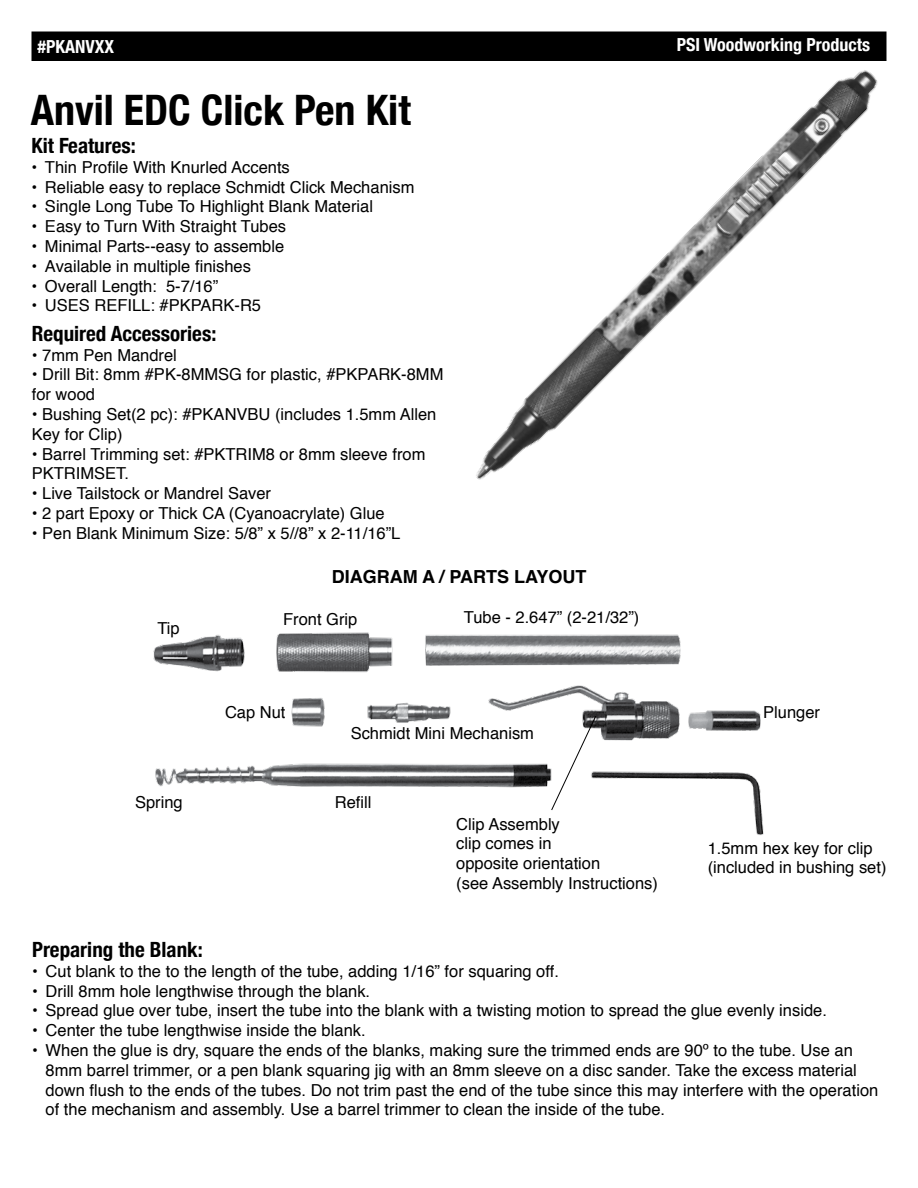
<style>
.page{position:relative;width:918px;height:1188px;background:#fff}
.page>*{position:absolute;margin:0;border:0;box-sizing:border-box;transform-origin:0 0}
.t1{font:700 condensed 42px "Helvetica Neue";color:#000}
.t2{font:700 condensed 21px "Helvetica Neue";color:#000}
.t3{font:700 condensed 18px "Helvetica Neue";color:#fff}
.t4{font:700 18px "Helvetica";color:#000}
.t5{font:16.5px/19.8px "Helvetica";color:#000}
</style>
<div class="page">
<img style="left:153px;top:632px;width:611px;height:203px">
<div style="left:32px;top:32px;width:854px;height:28px;background:#000"></div>
<div style="left:32px;top:32px;width:854px;height:29px;border:2px solid #000"></div>
<img style="left:439px;top:38px;width:448px;height:442px">
<svg style="left:551px;top:715px;width:46px;height:96px"></svg>
<p class="t3" style="left:38px;top:32px;width:78px">#PKANVXX</p>
<p class="t3" style="left:677px;top:29px;width:195px">PSI Woodworking Products</p>
<h1 class="t1" style="left:31px;top:75px;width:382px">Anvil EDC Click Pen Kit</h1>
<p class="t2" style="left:32px;top:128px;width:106px">Kit Features:</p>
<p class="t5" style="left:31px;top:158px;width:260px">• Thin Profile With Knurled Accents</p>
<p class="t5" style="left:31px;top:177px;width:385px">• Reliable easy to replace Schmidt Click Mechanism</p>
<p class="t5" style="left:31px;top:197px;width:343px">• Single Long Tube To Highlight Blank Material</p>
<p class="t5" style="left:31px;top:217px;width:256px">• Easy to Turn With Straight Tubes</p>
<p class="t5" style="left:31px;top:237px;width:254px">• Minimal Parts--easy to assemble</p>
<p class="t5" style="left:31px;top:257px;width:221px">• Available in multiple finishes</p>
<p class="t5" style="left:31px;top:276px;width:188px">• Overall Length: 5-7/16”</p>
<p class="t5" style="left:31px;top:296px;width:231px">• USES REFILL: #PKPARK-R5</p>
<p class="t2" style="left:32px;top:316px;width:186px">Required Accessories:</p>
<p class="t5" style="left:32px;top:345px;width:147px">• 7mm Pen Mandrel</p>
<p class="t5" style="left:32px;top:365px;width:413px">• Drill Bit: 8mm #PK-8MMSG for plastic, #PKPARK-8MM for wood</p>
<p class="t5" style="left:32px;top:405px;width:406px">• Bushing Set(2 pc): #PKANVBU (includes 1.5mm Allen<br>Key for Clip)</p>
<p class="t5" style="left:32px;top:444px;width:395px">• Barrel Trimming set: #PKTRIM8 or 8mm sleeve from<br>PKTRIMSET.</p>
<p class="t5" style="left:32px;top:484px;width:241px">• Live Tailstock or Mandrel Saver</p>
<p class="t5" style="left:32px;top:504px;width:355px">• 2 part Epoxy or Thick CA (Cyanoacrylate) Glue</p>
<p class="t5" style="left:32px;top:524px;width:370px">• Pen Blank Minimum Size: 5/8” x 5//8” x 2-11/16”L</p>
<p class="t5" style="left:158px;top:619px;width:24px">Tip</p>
<p class="t4" style="left:332px;top:563px;width:256px">DIAGRAM A / PARTS LAYOUT</p>
<p class="t5" style="left:283px;top:610px;width:76px">Front Grip</p>
<p class="t5" style="left:464px;top:608px;width:177px">Tube - 2.647” (2-21/32”)</p>
<p class="t5" style="left:225px;top:702px;width:62px">Cap Nut</p>
<p class="t5" style="left:351px;top:724px;width:185px">Schmidt Mini Mechanism</p>
<p class="t5" style="left:135px;top:793px;width:49px">Spring</p>
<p class="t5" style="left:335px;top:793px;width:38px">Refill</p>
<p class="t5" style="left:456px;top:814px;width:203px">Clip Assembly<br>clip comes in<br>opposite orientation<br>(see Assembly Instructions)</p>
<p class="t5" style="left:763px;top:702px;width:58px">Plunger</p>
<p class="t5" style="left:708px;top:839px;width:180px">1.5mm hex key for clip (included in bushing set)</p>
<p class="t2" style="left:32px;top:932px;width:172px">Preparing the Blank:</p>
<p class="t5" style="left:32px;top:962px;width:528px">• Cut blank to the to the length of the tube, adding 1/16” for squaring off.</p>
<p class="t5" style="left:32px;top:981px;width:340px">• Drill 8mm hole lengthwise through the blank.</p>
<p class="t5" style="left:32px;top:1001px;width:796px">• Spread glue over tube, insert the tube into the blank with a twisting motion to spread the glue evenly inside.</p>
<p class="t5" style="left:32px;top:1021px;width:335px">• Center the tube lengthwise inside the blank.</p>
<p class="t5" style="left:46px;top:1041px;width:834px;text-indent:-13px">• When the glue is dry, square the ends of the blanks, making sure the trimmed ends are 90º to the tube. Use an 8mm barrel trimmer, or a pen blank squaring jig with an 8mm sleeve on a disc sander. Take the excess material down flush to the ends of the tubes. Do not trim past the end of the tube since this may interfere with the operation of the mechanism and assembly. Use a barrel trimmer to clean the inside of the tube.</p>
</div>
